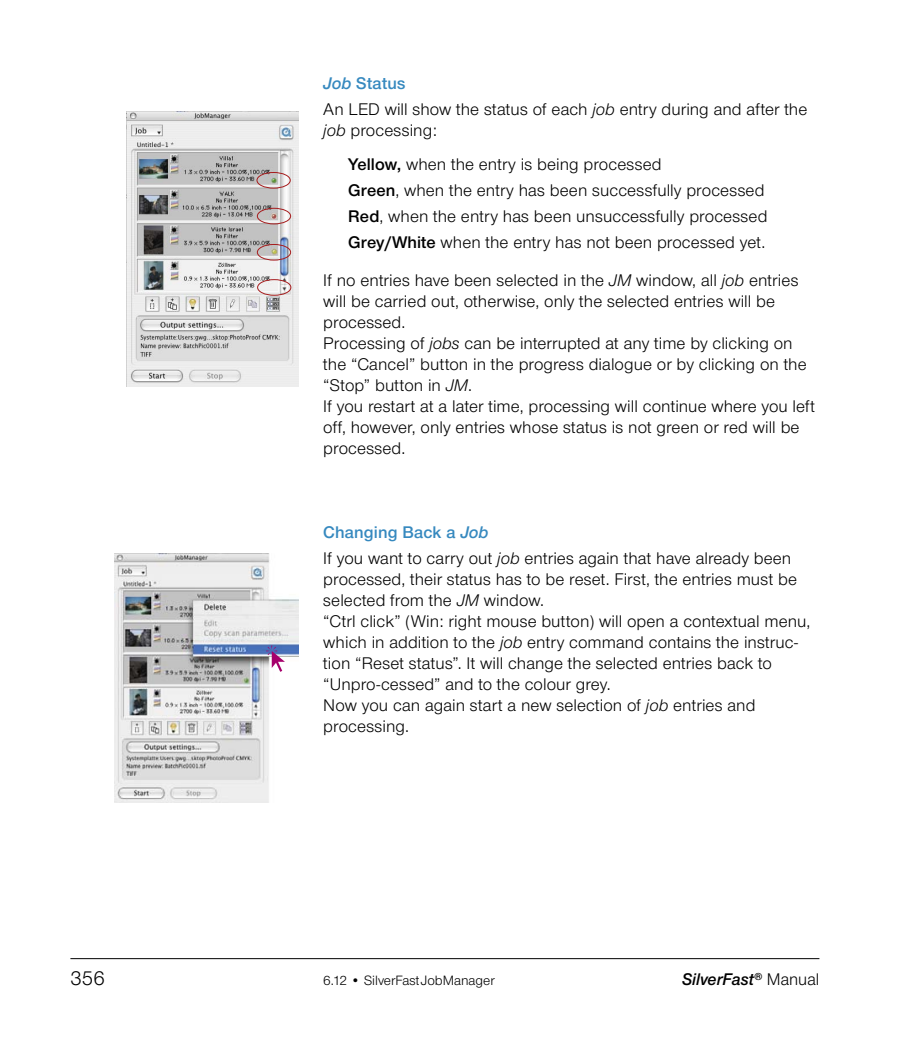
<style>
.page{position:relative;width:916px;height:1042px;background:#fff}
.page>*{position:absolute;margin:0;border:0;box-sizing:border-box;transform-origin:0 0}
.t1{font:21px "Nimbus Sans Novus T";color:#000}
.t2{font:17.5px/21px "Nimbus Sans Novus T";letter-spacing:.005em;color:#000}
.t3{font:italic 600 17.5px "Nimbus Sans Novus T";color:#000}
.t4{font:14px "Nimbus Sans Novus T";color:#000}
.s1{font-weight:600;font-style:italic;color:#3689bf}
.s2{font-weight:600;color:#3689bf}
.s3{font-style:italic}
.s4{font-weight:600}
.s5{font-weight:400;font-style:normal}
</style>
<div class="page">
<hr style="left:70px;top:958px;width:749px;height:1px;background:#000">
<img style="left:127px;top:111px;width:171px;height:276px">
<div style="left:257px;top:172px;width:34px;height:16px;border:1px solid #a61d1e;border-radius:50%"></div>
<div style="left:257px;top:208px;width:34px;height:16px;border:1px solid #a61d1e;border-radius:50%"></div>
<div style="left:257px;top:244px;width:34px;height:16px;border:1px solid #a61d1e;border-radius:50%"></div>
<div style="left:257px;top:279px;width:34px;height:17px;border:1px solid #a61d1e;border-radius:50%"></div>
<img style="left:114px;top:554px;width:184px;height:248px">
<svg style="left:266px;top:645px;width:19px;height:27px"></svg>
<p class="t2" style="left:323px;top:70px;width:485px;line-height:25.9px"><span class="s1">Job</span> <span class="s2">Status<br></span>An LED will show the status of each <span class="s3">job</span> entry during and after the</p>
<p class="t2" style="left:348px;top:113px;width:315px;line-height:33.6px;text-indent:-25px"><span class="s3">job</span> processing:<br><span class="s4">Yellow,</span> when the entry is being processed</p>
<p class="t2" style="left:348px;top:176px;width:421px;line-height:25.9px"><span class="s4">Green</span>, when the entry has been successfully processed<br><span class="s4">Red</span>, when the entry has been unsuccessfully processed<br><span class="s4">Grey/White</span> when the entry has not been processed yet.</p>
<p class="t2" style="left:323px;top:269px;width:493px">If no entries have been selected in the <span class="s3">JM</span> window, all <span class="s3">job</span> entries will be carried out, otherwise, only the selected entries will be processed.<br>Processing of <span class="s3">jobs</span> can be interrupted at any time by clicking on the “Cancel” button in the progress dialogue or by clicking on the “Stop” button in <span class="s3">JM</span>.<br>If you restart at a later time, processing will continue where you left off, however, only entries whose status is not green or red will be processed.</p>
<p class="t2" style="left:323px;top:519px;width:469px;line-height:25.9px"><span class="s2">Changing Back a</span> <span class="s1">Job<br></span>If you want to carry out <span class="s3">job</span> entries again that have already been</p>
<p class="t2" style="left:323px;top:568px;width:488px">processed, their status has to be reset. First, the entries must be selected from the <span class="s3">JM</span> window.<br>“Ctrl click” (Win: right mouse button) will open a contextual menu, which in addition to the <span class="s3">job</span> entry command contains the instruc&shy;tion “Reset status”. It will change the selected entries back to “Unpro-cessed” and to the colour grey.<br>Now you can again start a new selection of <span class="s3">job</span> entries and processing.</p>
<p class="t1" style="left:70px;top:965px;width:36px">356</p>
<p class="t4" style="left:323px;top:972px;width:173px">6.12 • SilverFastJobManager</p>
<p class="t3" style="left:682px;top:969px;width:139px">SilverFast<sup>®</sup> <span class="s5">Manual</span></p>
</div>
